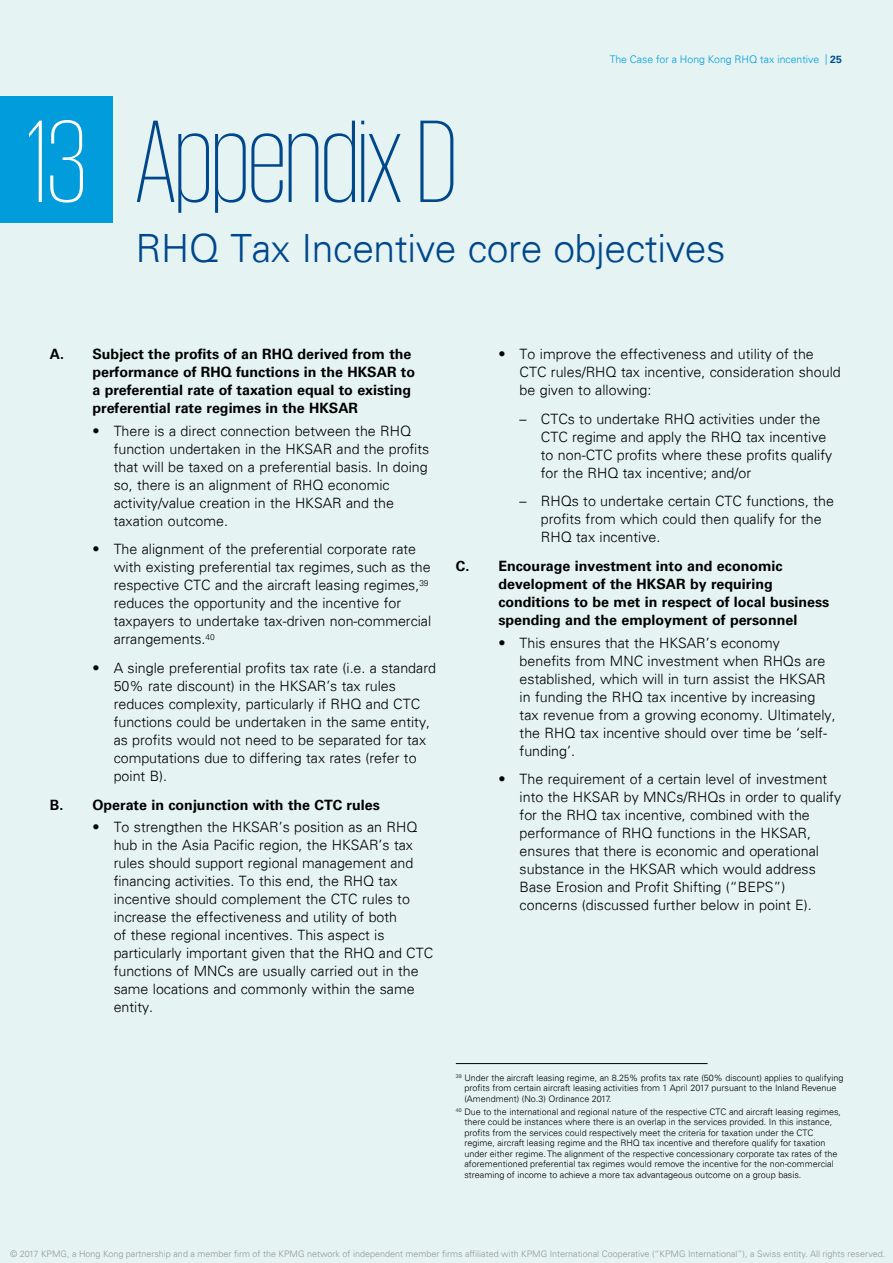
<style>
.page{position:relative;width:893px;height:1263px;background:#e5f4f2}
.page>*{position:absolute;margin:0;border:0;box-sizing:border-box;transform-origin:0 0}
.t1{font:200 120px "KPMG";letter-spacing:-.01em;color:#00478c}
.t2{font:300 39px "Univers 45";letter-spacing:-.01em;color:#00478c}
.t3{font:300 14.25px/18px "Univers 45";color:#000}
.t4{font:700 14.25px/18px "Univers 65";color:#000}
.t5{font:300 10.5px "Univers 45";color:#009cdc}
.t6{font:300 9px/10.5px "Univers 45";color:#000}
.t7{font:300 9px "Univers 45";color:#939598}
.s1{color:#fff}
.s2{font-family:"Univers 65";font-weight:700;color:#004e98}
</style>
<div class="page">
<div style="left:0;top:96px;width:113px;height:126px;background:#009cdc"></div>
<hr style="left:456px;top:1063px;width:252px;height:1px;background:#000">
<h1 class="t1" style="left:27px;top:105px;width:431px"><span class="s1">13</span> Appendix D</h1>
<p class="t5" style="left:610px;top:53px;width:234px">The Case for a Hong Kong RHQ tax incentive | <span class="s2">25</span></p>
<h2 class="t2" style="left:136px;top:225px;width:592px">RHQ Tax Incentive core objectives</h2>
<p class="t4" style="left:92px;top:345px;width:324px;text-indent:-43px">A. Subject the profits of an RHQ derived from the performance of RHQ functions in the HKSAR to a preferential rate of taxation equal to existing preferential rate regimes in the HKSAR</p>
<p class="t3" style="left:114px;top:422px;width:317px;text-indent:-21px">• There is a direct connection between the RHQ function undertaken in the HKSAR and the profits that will be taxed on a preferential basis. In doing so, there is an alignment of RHQ economic activity/value creation in the HKSAR and the taxation outcome.</p>
<p class="t3" style="left:114px;top:540px;width:319px;text-indent:-21px">• The alignment of the preferential corporate rate with existing preferential tax regimes, such as the respective CTC and the aircraft leasing regimes,<sup>39 </sup>reduces the opportunity and the incentive for taxpayers to undertake tax-driven non-commercial arrangements.<sup>40</sup></p>
<p class="t3" style="left:114px;top:659px;width:324px;text-indent:-21px">• A single preferential profits tax rate (i.e. a standard 50% rate discount) in the HKSAR’s tax rules reduces complexity, particularly if RHQ and CTC functions could be undertaken in the same entity, as profits would not need to be separated for tax computations due to differing tax rates (refer to point B).</p>
<p class="t4" style="left:50px;top:796px;width:331px">B. Operate in conjunction with the CTC rules</p>
<p class="t3" style="left:114px;top:818px;width:321px;text-indent:-21px">• To strengthen the HKSAR’s position as an RHQ hub in the Asia Pacific region, the HKSAR’s tax rules should support regional management and financing activities. To this end, the RHQ tax incentive should complement the CTC rules to increase the effectiveness and utility of both<br>of these regional incentives. This aspect is particularly important given that the RHQ and CTC functions of MNCs are usually carried out in the same locations and commonly within the same entity.</p>
<p class="t3" style="left:520px;top:345px;width:323px;text-indent:-21px">• To improve the effectiveness and utility of the<br>CTC rules/RHQ tax incentive, consideration should be given to allowing:</p>
<p class="t3" style="left:541px;top:410px;width:293px;text-indent:-21px">– CTCs to undertake RHQ activities under the CTC regime and apply the RHQ tax incentive to non-CTC profits where these profits qualify for the RHQ tax incentive; and/or</p>
<p class="t3" style="left:541px;top:492px;width:295px;text-indent:-21px">– RHQs to undertake certain CTC functions, the profits from which could then qualify for the<br>RHQ tax incentive.</p>
<p class="t4" style="left:498px;top:557px;width:332px;text-indent:-43px">C. Encourage investment into and economic development of the HKSAR by requiring conditions to be met in respect of local business spending and the employment of personnel</p>
<p class="t3" style="left:520px;top:634px;width:317px;text-indent:-21px">• This ensures that the HKSAR’s economy<br>benefits from MNC investment when RHQs are established, which will in turn assist the HKSAR in funding the RHQ tax incentive by increasing tax revenue from a growing economy. Ultimately, the RHQ tax incentive should over time be ‘self&shy;funding’.</p>
<p class="t3" style="left:520px;top:770px;width:323px;text-indent:-21px">• The requirement of a certain level of investment into the HKSAR by MNCs/RHQs in order to qualify for the RHQ tax incentive, combined with the performance of RHQ functions in the HKSAR, ensures that there is economic and operational substance in the HKSAR which would address Base Erosion and Profit Shifting (“BEPS”) concerns (discussed further below in point E).</p>
<p class="t6" style="left:464px;top:1072px;width:380px;text-indent:-9px"><sup>39</sup> Under the aircraft leasing regime, an 8.25% profits tax rate (50% discount) applies to qualifying profits from certain aircraft leasing activities from 1 April 2017 pursuant to the Inland Revenue (Amendment) (No.3) Ordinance 2017.</p>
<p class="t6" style="left:464px;top:1106px;width:378px;text-indent:-9px"><sup>40</sup> Due to the international and regional nature of the respective CTC and aircraft leasing regimes, there could be instances where there is an overlap in the services provided. In this instance, profits from the services could respectively meet the criteria for taxation under the CTC regime, aircraft leasing regime and the RHQ tax incentive and therefore qualify for taxation under either regime. The alignment of the respective concessionary corporate tax rates of the aforementioned preferential tax regimes would remove the incentive for the non-commercial streaming of income to achieve a more tax advantageous outcome on a group basis.</p>
<p class="t7" style="left:10px;top:1248px;width:877px">© 2017 KPMG, a Hong Kong partnership and a member firm of the KPMG network of independent member firms affiliated with KPMG International Cooperative (“KPMG International”), a Swiss entity. All rights reserved.</p>
</div>
